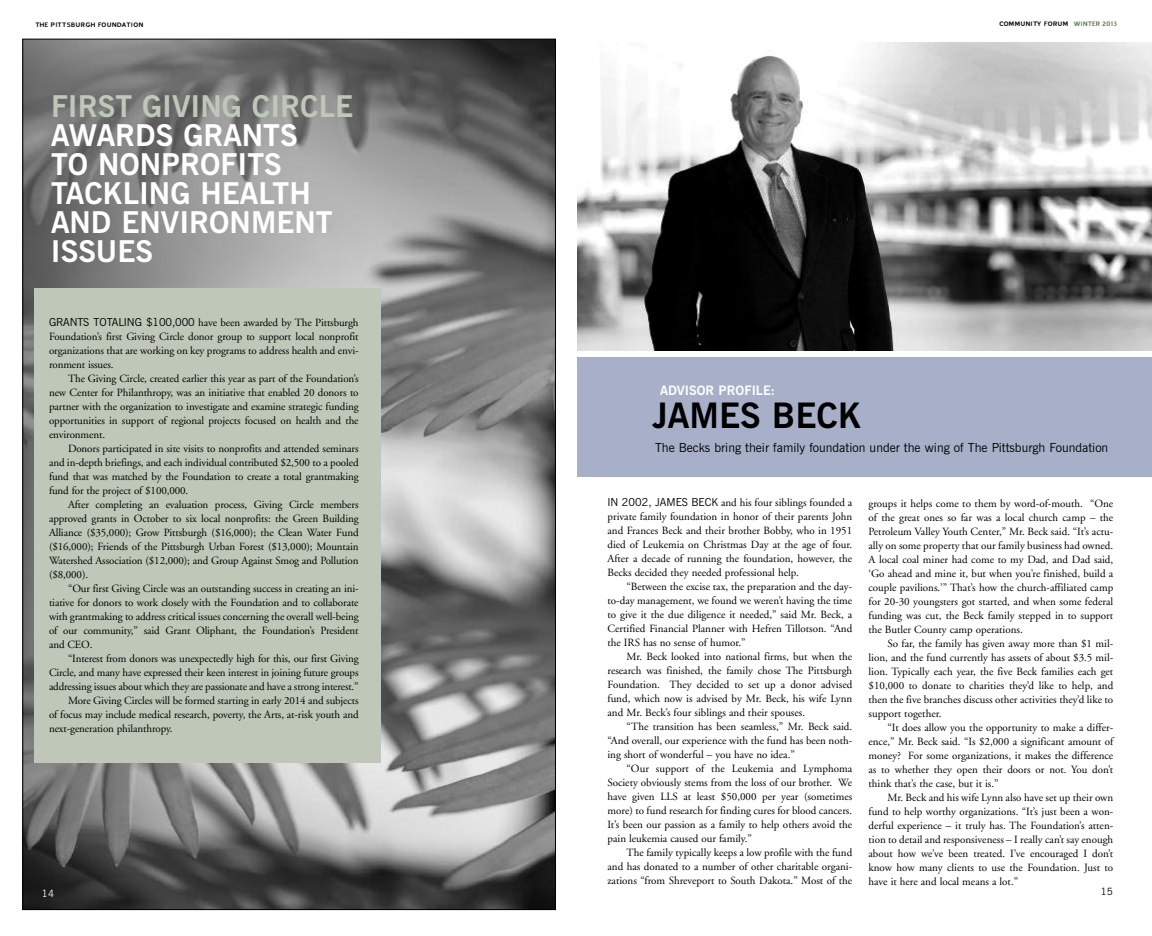
<style>
.page{position:relative;width:1152px;height:936px;background:#fff}
.page>*{position:absolute;margin:0;border:0;box-sizing:border-box;transform-origin:0 0}
.t1{font:700 35px "News Gothic BT";color:#000}
.t2{font:700 30px/29px "News Gothic BT";color:#fff}
.t3{font:700 30px "News Gothic BT";color:#bec7b8}
.t4{font:700 13px "News Gothic BT";color:#fff}
.t5{font:12.5px "News Gothic BT";color:#000}
.t6{font:11px/14px "Adobe Garamond";letter-spacing:-.01em;color:#000;text-align:justify}
.t7{font:10px "News Gothic BT";color:#fff}
.t8{font:10px "News Gothic BT";color:#000}
.t9{font:8px "Blue Highway";color:#000}
.s1{color:#5d744e}
.s2{font-family:"News Gothic BT"}
</style>
<div class="page">
<img style="left:24px;top:41px;width:530px;height:867px">
<div style="left:34px;top:289px;width:347px;height:474px;background:#bec7b8"></div>
<div style="left:577px;top:358px;width:575px;height:119px;background:#a7b0c8"></div>
<img style="left:577px;top:42px;width:575px;height:309px">
<p class="t9" style="left:35px;top:19px;width:110px">THE PITTSBURGH FOUNDATION</p>
<p class="t9" style="left:999px;top:19px;width:120px">COMMUNITY FORUM <span class="s1">WINTER 2013</span></p>
<h2 class="t3" style="left:51px;top:96px;width:304px">FIRST GIVING CIRCLE</h2>
<h2 class="t2" style="left:51px;top:124px;width:283px">AWARDS GRANTS<br>TO NONPROFITS<br>TACKLING HEALTH<br>AND ENVIRONMENT<br>ISSUES</h2>
<p class="t6" style="left:49px;top:316px;width:311px"><span class="s2">GRANTS TOTALING $100,000</span> have been awarded by The Pittsburgh Foundation’s first Giving Circle donor group to support local nonprofit organizations that are working on key programs to address health and envi&shy;ronment issues.</p>
<p class="t6" style="left:49px;top:372px;width:311px;text-indent:19px">The Giving Circle, created earlier this year as part of the Foundation’s new Center for Philanthropy, was an initiative that enabled 20 donors to partner with the organization to investigate and examine strategic funding opportunities in support of regional projects focused on health and the environment.</p>
<p class="t6" style="left:49px;top:442px;width:311px;text-indent:19px">Donors participated in site visits to nonprofits and attended seminars and in-depth briefings, and each individual contributed $2,500 to a pooled fund that was matched by the Foundation to create a total grantmaking fund for the project of $100,000.</p>
<p class="t6" style="left:49px;top:498px;width:311px;text-indent:19px">After completing an evaluation process, Giving Circle members approved grants in October to six local nonprofits: the Green Building Alliance ($35,000); Grow Pittsburgh ($16,000); the Clean Water Fund ($16,000); Friends of the Pittsburgh Urban Forest ($13,000); Mountain Watershed Association ($12,000); and Group Against Smog and Pollution ($8,000).</p>
<p class="t6" style="left:49px;top:582px;width:311px;text-indent:19px">“Our first Giving Circle was an outstanding success in creating an ini&shy;tiative for donors to work closely with the Foundation and to collaborate with grantmaking to address critical issues concerning the overall well-being of our community,” said Grant Oliphant, the Foundation’s President and CEO.</p>
<p class="t6" style="left:68px;top:652px;width:292px">“Interest from donors was unexpectedly high for this, our first Giving</p>
<p class="t6" style="left:49px;top:666px;width:311px">Circle, and many have expressed their keen interest in joining future groups</p>
<p class="t6" style="left:49px;top:680px;width:311px">addressing issues about which they are passionate and have a strong interest.”</p>
<p class="t6" style="left:68px;top:694px;width:292px">More Giving Circles will be formed starting in early 2014 and subjects</p>
<p class="t6" style="left:49px;top:708px;width:311px">of focus may include medical research, poverty, the Arts, at-risk youth and</p>
<p class="t6" style="left:49px;top:722px;width:125px">next-generation philanthropy.</p>
<p class="t4" style="left:660px;top:385px;width:117px">ADVISOR PROFILE:</p>
<h1 class="t1" style="left:652px;top:403px;width:210px">JAMES BECK</h1>
<p class="t5" style="left:655px;top:443px;width:455px">The Becks bring their family foundation under the wing of The Pittsburgh Foundation</p>
<p class="t6" style="left:607px;top:496px;width:246px"><span class="s2">IN 2002, JAMES BECK</span> and his four siblings founded a private family foundation in honor of their parents John and Frances Beck and their brother Bobby, who in 1951 died of Leukemia on Christmas Day at the age of four.<br>After a decade of running the foundation, however, the Becks decided they needed professional help.</p>
<p class="t6" style="left:607px;top:580px;width:246px;text-indent:19px">“Between the excise tax, the preparation and the day&shy;to-day management, we found we weren’t having the time to give it the due diligence it needed,” said Mr. Beck, a Certified Financial Planner with Hefren Tillotson. “And the IRS has no sense of humor.”</p>
<p class="t6" style="left:607px;top:650px;width:246px;text-indent:19px">Mr. Beck looked into national firms, but when the research was finished, the family chose The Pittsburgh Foundation. They decided to set up a donor advised fund, which now is advised by Mr. Beck, his wife Lynn and Mr. Beck’s four siblings and their spouses.</p>
<p class="t6" style="left:607px;top:720px;width:246px;text-indent:19px">“The transition has been seamless,” Mr. Beck said. “And overall, our experience with the fund has been noth&shy;ing short of wonderful – you have no idea.”</p>
<p class="t6" style="left:607px;top:762px;width:246px;text-indent:19px">“Our support of the Leukemia and Lymphoma Society obviously stems from the loss of our brother. We have given LLS at least $50,000 per year (sometimes more) to fund research for finding cures for blood cancers.<br>It’s been our passion as a family to help others avoid the pain leukemia caused our family.”</p>
<p class="t6" style="left:607px;top:846px;width:246px;text-indent:19px">The family typically keeps a low profile with the fund and has donated to a number of other charitable organi&shy;zations “from Shreveport to South Dakota.” Most of the</p>
<p class="t6" style="left:868px;top:497px;width:246px">groups it helps come to them by word-of-mouth. “One of the great ones so far was a local church camp – the Petroleum Valley Youth Center,” Mr. Beck said. “It’s actu&shy;ally on some property that our family business had owned.<br>A local coal miner had come to my Dad, and Dad said, ‘Go ahead and mine it, but when you’re finished, build a couple pavilions.’” That’s how the church-affiliated camp for 20-30 youngsters got started, and when some federal funding was cut, the Beck family stepped in to support the Butler County camp operations.</p>
<p class="t6" style="left:869px;top:637px;width:246px;text-indent:19px">So far, the family has given away more than $1 mil&shy;lion, and the fund currently has assets of about $3.5 mil&shy;lion. Typically each year, the five Beck families each get $10,000 to donate to charities they’d like to help, and then the five branches discuss other activities they’d like to support together.</p>
<p class="t6" style="left:869px;top:721px;width:246px;text-indent:19px">“It does allow you the opportunity to make a differ&shy;ence,” Mr. Beck said. “Is $2,000 a significant amount of money? For some organizations, it makes the difference as to whether they open their doors or not. You don’t think that’s the case, but it is.”</p>
<p class="t6" style="left:869px;top:791px;width:246px;text-indent:19px">Mr. Beck and his wife Lynn also have set up their own fund to help worthy organizations. “It’s just been a won&shy;derful experience – it truly has. The Foundation’s atten&shy;tion to detail and responsiveness – I really can’t say enough about how we’ve been treated. I’ve encouraged I don’t know how many clients to use the Foundation. Just to have it here and local means a lot.”</p>
<p class="t7" style="left:42px;top:889px;width:14px">14</p>
<p class="t8" style="left:1101px;top:887px;width:14px">15</p>
</div>
